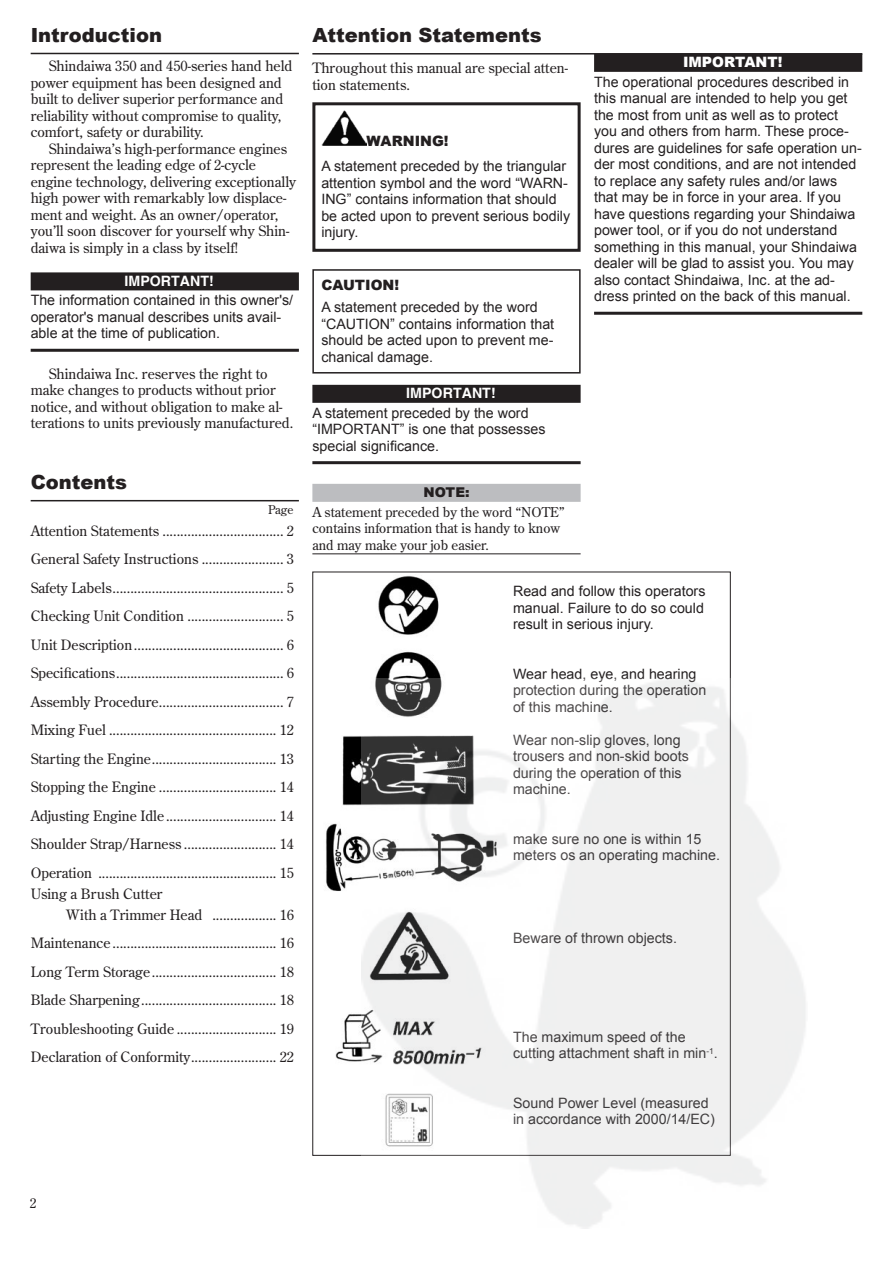
<style>
.page{position:relative;width:893px;height:1263px;background:#fff}
.page>*{position:absolute;margin:0;border:0;box-sizing:border-box;transform-origin:0 0}
.t1{font:900 19.5px "Arial";color:#231f20}
.t2{font:14.25px/28.5px "Century Old Style Std";color:#231f20}
.t3{font:14.25px/16.5px "Arial";color:#231f20}
.t4{font:700 14.25px "Helvetica";color:#fff}
.t5{font:900 14.25px "Arial";color:#231f20}
.t6{font:900 14.25px "Arial";color:#fff}
.t7{font:13.5px/16.5px "Century Old Style Std";color:#231f20}
.t8{font:900 13.5px "Arial";color:#231f20}
.t9{font:12px "Century Old Style Std";color:#231f20}
</style>
<div class="page">
<div style="left:312px;top:102px;width:269px;height:150px;border:3px solid #231f20"></div>
<img style="left:321px;top:110px;width:45px;height:35px">
<div style="left:312px;top:269px;width:269px;height:104px;border:2px solid #231f20"></div>
<div style="left:312px;top:385px;width:269px;height:18px;background:#231f20"></div>
<hr style="left:312px;top:461px;width:269px;height:3px;background:#231f20">
<div style="left:312px;top:484px;width:269px;height:18px;background:#bcbdc0"></div>
<hr style="left:312px;top:553px;width:269px;height:1px;background:#231f20">
<hr style="left:312px;top:53px;width:550px;height:2px;background:#231f20">
<div style="left:594px;top:54px;width:268px;height:18px;background:#231f20"></div>
<hr style="left:594px;top:312px;width:268px;height:3px;background:#231f20">
<hr style="left:31px;top:53px;width:268px;height:1px;background:#231f20">
<div style="left:31px;top:272px;width:268px;height:18px;background:#231f20"></div>
<hr style="left:31px;top:349px;width:268px;height:3px;background:#231f20">
<hr style="left:31px;top:500px;width:268px;height:1px;background:#231f20">
<img style="left:312px;top:571px;width:214px;height:491px">
<img style="left:361px;top:678px;width:445px;height:551px">
<h1 class="t1" style="left:31px;top:21px;width:133px">Introduction</h1>
<p class="t2" style="left:31px;top:58px;width:263px;line-height:16.5px;text-indent:18px">Shindaiwa 350 and 450-series hand held power equipment has been designed and built to deliver superior performance and reliability without compromise to quality, comfort, safety or durability.</p>
<p class="t2" style="left:31px;top:140px;width:267px;line-height:16.5px;text-indent:18px">Shindaiwa’s high-performance engines represent the leading edge of 2-cycle engine technology, delivering exceptionally high power with remarkably low displace&shy;ment and weight. As an owner/operator, you’ll soon discover for yourself why Shin&shy;daiwa is simply in a class by itself!</p>
<p class="t4" style="left:125px;top:272px;width:91px">IMPORTANT!</p>
<p class="t3" style="left:31px;top:292px;width:264px">The information contained in this owner's/ operator's manual describes units avail&shy;able at the time of publication.</p>
<p class="t2" style="left:31px;top:365px;width:264px;line-height:16.5px;text-indent:18px">Shindaiwa Inc. reserves the right to make changes to products without prior notice, and without obligation to make al&shy;terations to units previously manufactured.</p>
<h1 class="t1" style="left:31px;top:468px;width:98px">Contents</h1>
<p class="t9" style="left:268px;top:502px;width:27px">Page</p>
<p class="t2" style="left:31px;top:516px;width:265px;text-align:justify">Attention Statements .................................. 2<br>General Safety Instructions ....................... 3<br>Safety Labels ................................................ 5<br>Checking Unit Condition ........................... 5<br>Unit Description .......................................... 6<br>Specifications ............................................... 6<br>Assembly Procedure ................................... 7<br>Mixing Fuel ............................................... 12<br>Starting the Engine ................................... 13<br>Stopping the Engine ................................. 14<br>Adjusting Engine Idle ............................... 14<br>Shoulder Strap/Harness .......................... 14<br>Operation .................................................. 15</p>
<p class="t2" style="left:66px;top:883px;width:229px;line-height:21px;text-indent:-36px">Using a Brush Cutter<br>With a Trimmer Head .................. 16</p>
<p class="t2" style="left:31px;top:928px;width:265px;text-align:justify">Maintenance .............................................. 16<br>Long Term Storage ................................... 18<br>Blade Sharpening ...................................... 18<br>Troubleshooting Guide ............................ 19<br>Declaration of Conformity ........................ 22</p>
<h1 class="t1" style="left:312px;top:21px;width:231px">Attention Statements</h1>
<p class="t2" style="left:312px;top:60px;width:257px;line-height:16.5px">Throughout this manual are special atten&shy;tion statements.</p>
<p class="t5" style="left:366px;top:130px;width:84px">WARNING!</p>
<p class="t3" style="left:321px;top:158px;width:250px">A statement preceded by the triangular attention symbol and the word “WARN-<br>ING” contains information that should be acted upon to prevent serious bodily injury.</p>
<p class="t5" style="left:321px;top:274px;width:79px">CAUTION!</p>
<p class="t3" style="left:321px;top:299px;width:234px">A statement preceded by the word “CAUTION” contains information that should be acted upon to prevent me&shy;chanical damage.</p>
<p class="t4" style="left:406px;top:384px;width:91px">IMPORTANT!</p>
<p class="t3" style="left:312px;top:405px;width:235px">A statement preceded by the word “IMPORTANT” is one that possesses special significance.</p>
<p class="t8" style="left:423px;top:483px;width:48px">NOTE:</p>
<p class="t7" style="left:312px;top:503px;width:254px">A statement preceded by the word “NOTE” contains information that is handy to know and may make your job easier.</p>
<p class="t6" style="left:683px;top:52px;width:101px">IMPORTANT!</p>
<p class="t3" style="left:594px;top:74px;width:269px">The operational procedures described in this manual are intended to help you get the most from unit as well as to protect you and others from harm. These proce&shy;dures are guidelines for safe operation un&shy;der most conditions, and are not intended to replace any safety rules and/or laws that may be in force in your area. If you have questions regarding your Shindaiwa power tool, or if you do not understand something in this manual, your Shindaiwa dealer will be glad to assist you. You may also contact Shindaiwa, Inc. at the ad&shy;dress printed on the back of this manual.</p>
<p class="t3" style="left:513px;top:583px;width:194px;text-align:justify">Read and follow this operators manual. Failure to do so could result in serious injury.</p>
<p class="t3" style="left:513px;top:666px;width:195px">Wear head, eye, and hearing protection during the operation of this machine.</p>
<p class="t3" style="left:513px;top:732px;width:177px">Wear non-slip gloves, long trousers and non-skid boots during the operation of this machine.</p>
<p class="t3" style="left:513px;top:831px;width:208px">make sure no one is within 15 meters os an operating machine.</p>
<p class="t3" style="left:513px;top:930px;width:165px">Beware of thrown objects.</p>
<p class="t3" style="left:513px;top:1029px;width:206px">The maximum speed of the cutting attachment shaft in min<sup>-1</sup>.</p>
<p class="t3" style="left:513px;top:1095px;width:203px">Sound Power Level (measured in accordance with 2000/14/EC)</p>
<p class="t7" style="left:30px;top:1195px;width:8px">2</p>
</div>
